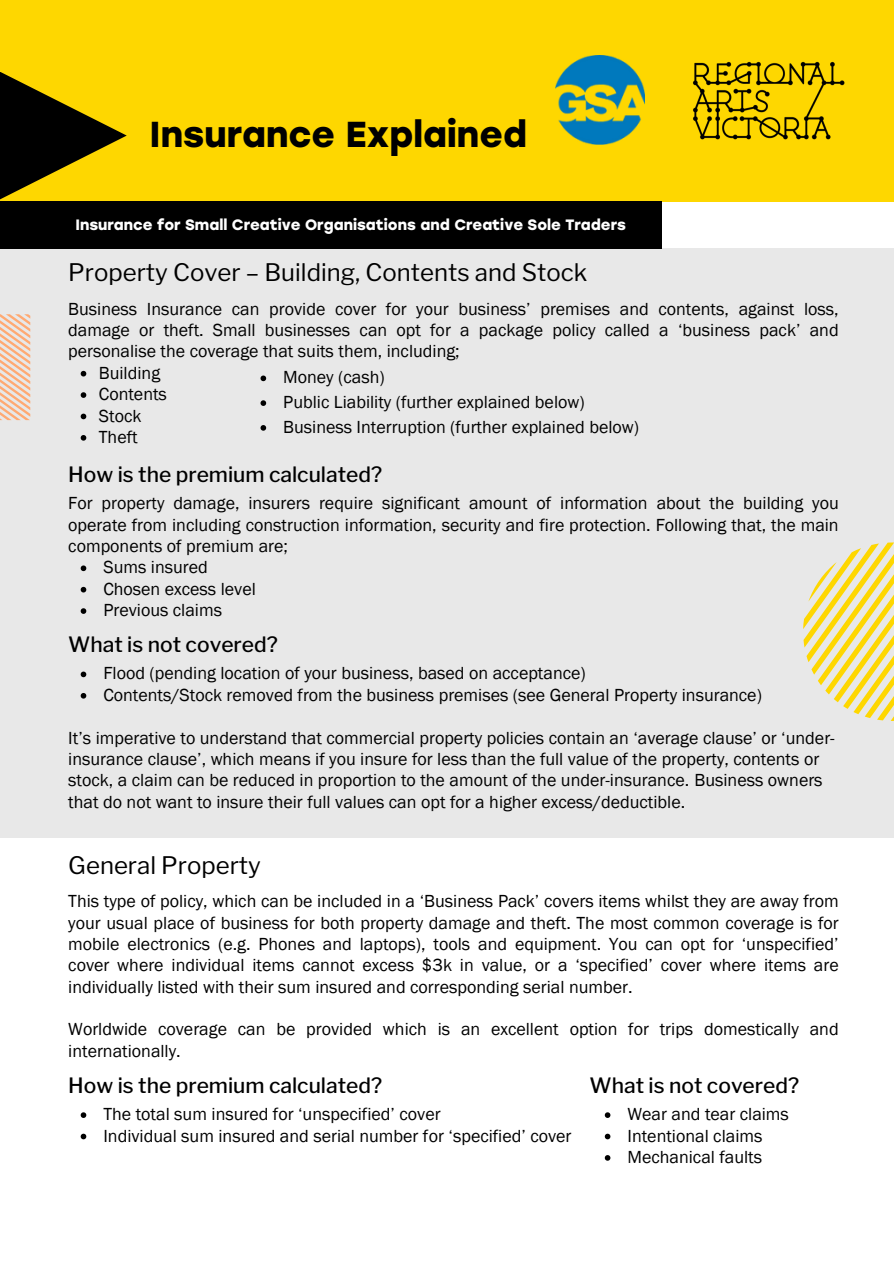
<style>
.page{position:relative;width:894px;height:1264px;background:#fff}
.page>*{position:absolute;margin:0;border:0;box-sizing:border-box;transform-origin:0 0}
.t1{font:700 36px "Stolzl";color:#000}
.t2{font:24px "Libre Franklin";color:#000}
.t3{font:500 21px "Libre Franklin";color:#000}
.t4{font:18px/21.3px "Franklin Gothic";color:#000;text-align:justify}
.t5{font:700 15px "Stolzl";color:#fff}
</style>
<div class="page">
<div style="left:0;top:0;width:893px;height:202px;background:#fed700"></div>
<svg style="left:0;top:72px;width:127px;height:127px"></svg>
<img style="left:693px;top:61px;width:152px;height:79px">
<div style="left:0;top:249px;width:893px;height:588px;background:#e8e8e8"></div>
<svg style="left:803px;top:542px;width:90px;height:179px"></svg>
<div style="left:0;top:202px;width:661px;height:47px;background:#000"></div>
<svg style="left:0;top:314px;width:30px;height:106px"></svg>
<img style="left:555px;top:55px;width:89px;height:89px">
<svg style="left:81px;top:371px;width:5px;height:5px"></svg>
<svg style="left:81px;top:392px;width:5px;height:6px"></svg>
<svg style="left:81px;top:413px;width:5px;height:6px"></svg>
<svg style="left:81px;top:435px;width:5px;height:5px"></svg>
<svg style="left:260px;top:375px;width:6px;height:6px"></svg>
<svg style="left:260px;top:400px;width:6px;height:6px"></svg>
<svg style="left:260px;top:425px;width:6px;height:5px"></svg>
<svg style="left:604px;top:1112px;width:6px;height:5px"></svg>
<svg style="left:604px;top:1133px;width:6px;height:6px"></svg>
<svg style="left:604px;top:1155px;width:6px;height:5px"></svg>
<svg style="left:81px;top:565px;width:5px;height:6px"></svg>
<svg style="left:81px;top:587px;width:5px;height:5px"></svg>
<svg style="left:81px;top:608px;width:5px;height:6px"></svg>
<svg style="left:81px;top:671px;width:5px;height:6px"></svg>
<svg style="left:81px;top:693px;width:5px;height:5px"></svg>
<svg style="left:81px;top:1112px;width:5px;height:5px"></svg>
<svg style="left:81px;top:1133px;width:5px;height:6px"></svg>
<p class="t1" style="left:149px;top:113px;width:379px">Insurance Explained</p>
<p class="t5" style="left:75px;top:216px;width:552px">Insurance for Small Creative Organisations and Creative Sole Traders</p>
<p class="t2" style="left:68px;top:258px;width:520px">Property Cover – Building, Contents and Stock</p>
<h1 class="t4" style="left:68px;top:297px;width:771px">Business Insurance can provide cover for your business’ premises and contents, against loss, damage or theft. Small businesses can opt for a package policy called a ‘business pack’ and personalise the coverage that suits them, including;</h1>
<p class="t4" style="left:99px;top:362px;width:63px">Building</p>
<p class="t4" style="left:99px;top:383px;width:69px">Contents</p>
<h2 class="t4" style="left:99px;top:404px;width:44px">Stock</h2>
<h4 class="t4" style="left:99px;top:426px;width:40px">Theft</h4>
<p class="t4" style="left:283px;top:366px;width:103px">Money (cash)</p>
<p class="t4" style="left:283px;top:391px;width:303px">Public Liability (further explained below)</p>
<p class="t4" style="left:283px;top:416px;width:357px">Business Interruption (further explained below)</p>
<p class="t3" style="left:68px;top:461px;width:315px">How is the premium calculated?</p>
<p class="t4" style="left:68px;top:492px;width:771px">For property damage, insurers require significant amount of information about the building you operate from including construction information, security and fire protection. Following that, the main components of premium are;</p>
<p class="t4" style="left:103px;top:556px;width:106px">Sums insured</p>
<h3 class="t4" style="left:103px;top:578px;width:154px">Chosen excess level</h3>
<p class="t4" style="left:103px;top:599px;width:120px">Previous claims</p>
<h4 class="t3" style="left:68px;top:632px;width:211px">What is not covered?</h4>
<h4 class="t4" style="left:103px;top:662px;width:483px">Flood (pending location of your business, based on acceptance)</h4>
<h4 class="t4" style="left:103px;top:684px;width:660px">Contents/Stock removed from the business premises (see General Property insurance)</h4>
<h4 class="t4" style="left:68px;top:726px;width:767px;text-align:left">It’s imperative to understand that commercial property policies contain an ‘average clause’ or ‘under&shy;insurance clause’, which means if you insure for less than the full value of the property, contents or stock, a claim can be reduced in proportion to the amount of the under-insurance. Business owners that do not want to insure their full values can opt for a higher excess/deductible.</h4>
<p class="t2" style="left:68px;top:850px;width:194px">General Property</p>
<p class="t4" style="left:68px;top:890px;width:771px">This type of policy, which can be included in a ‘Business Pack’ covers items whilst they are away from your usual place of business for both property damage and theft. The most common coverage is for mobile electronics (e.g. Phones and laptops), tools and equipment. You can opt for ‘unspecified’ cover where individual items cannot excess $3k in value, or a ‘specified’ cover where items are individually listed with their sum insured and corresponding serial number.</p>
<h3 class="t4" style="left:68px;top:1018px;width:771px">Worldwide coverage can be provided which is an excellent option for trips domestically and internationally.</h3>
<h3 class="t3" style="left:68px;top:1072px;width:315px">How is the premium calculated?</h3>
<p class="t3" style="left:589px;top:1072px;width:211px">What is not covered?</p>
<p class="t4" style="left:103px;top:1103px;width:338px">The total sum insured for ‘unspecified’ cover</p>
<h3 class="t4" style="left:103px;top:1124px;width:469px">Individual sum insured and serial number for ‘specified’ cover</h3>
<h4 class="t4" style="left:627px;top:1103px;width:163px">Wear and tear claims</h4>
<p class="t4" style="left:627px;top:1124px;width:136px">Intentional claims</p>
<p class="t4" style="left:627px;top:1145px;width:136px">Mechanical faults</p>
</div>
